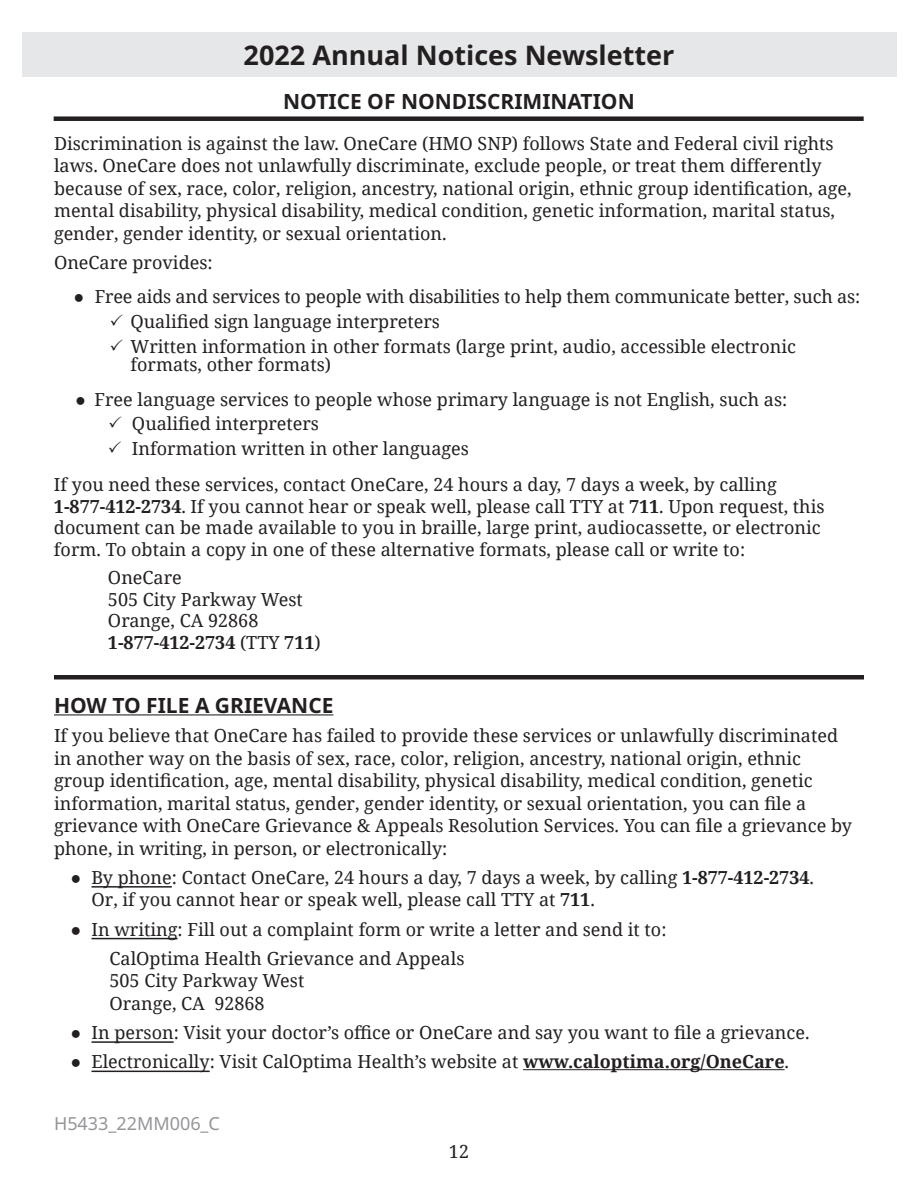
<style>
.page{position:relative;width:918px;height:1188px;background:#fff}
.page>*{position:absolute;margin:0;border:0;box-sizing:border-box;transform-origin:0 0}
.t1{font:700 27px "Noto Sans";color:#231f20}
.t2{font:700 21px "Noto Sans";color:#231f20}
.t3{font:18px/22.5px "Noto Serif";color:#231f20}
.t4{font:18px "Noto Sans";color:#939598}
.s1{font-family:"Times New Roman"}
.s2{font-weight:700}
</style>
<div class="page">
<div style="left:22px;top:33px;width:874px;height:44px;background:#e6e7e9"></div>
<div style="left:54px;top:116px;width:810px;height:5px;background:#231f20"></div>
<div style="left:54px;top:675px;width:810px;height:5px;background:#231f20"></div>
<hr style="left:54px;top:714px;width:279px;height:1px;background:#231f20">
<hr style="left:92px;top:886px;width:80px;height:2px;background:#231f20">
<hr style="left:92px;top:938px;width:86px;height:1px;background:#231f20">
<hr style="left:92px;top:1041px;width:82px;height:2px;background:#231f20">
<hr style="left:523px;top:1069px;width:262px;height:1px;background:#231f20">
<hr style="left:92px;top:1071px;width:118px;height:1px;background:#231f20">
<h1 class="t1" style="left:244px;top:40px;width:432px">2022 Annual Notices Newsletter</h1>
<p class="t2" style="left:283px;top:89px;width:353px">NOTICE OF NONDISCRIMINATION</p>
<p class="t3" style="left:54px;top:131px;width:799px">Discrimination is against the law. OneCare (HMO SNP) follows State and Federal civil rights laws. OneCare does not unlawfully discriminate, exclude people, or treat them differently because of sex, race, color, religion, ancestry, national origin, ethnic group identification, age, mental disability, physical disability, medical condition, genetic information, marital status, gender, gender identity, or sexual orientation.</p>
<p class="t3" style="left:54px;top:251px;width:160px">OneCare provides:</p>
<p class="t3" style="left:73px;top:285px;width:788px"><span class="s1">●</span> Free aids and services to people with disabilities to help them communicate better, such as:</p>
<p class="t3" style="left:109px;top:310px;width:332px">✓ Qualified sign language interpreters</p>
<p class="t3" style="left:130px;top:337px;width:667px;line-height:18px;text-indent:-21px">✓ Written information in other formats (large print, audio, accessible electronic formats, other formats)</p>
<p class="t3" style="left:75px;top:387px;width:714px"><span class="s1">●</span> Free language services to people whose primary language is not English, such as:</p>
<p class="t3" style="left:108px;top:412px;width:213px">✓ Qualified interpreters</p>
<p class="t3" style="left:54px;top:430px;width:724px;line-height:36px;text-indent:54px">✓ Information written in other languages<br>If you need these services, contact OneCare, 24 hours a day, 7 days a week, by calling</p>
<p class="t3" style="left:54px;top:495px;width:772px;line-height:21.6px"><span class="s2">1-877-412-2734</span>. If you cannot hear or speak well, please call TTY at <span class="s2">711</span>. Upon request, this document can be made available to you in braille, large print, audiocassette, or electronic form. To obtain a copy in one of these alternative formats, please call or write to:</p>
<p class="t3" style="left:108px;top:566px;width:214px;line-height:21.6px">OneCare<br>505 City Parkway West<br>Orange, CA 92868<br><span class="s2">1-877-412-2734</span> (TTY <span class="s2">711</span>)</p>
<p class="t2" style="left:54px;top:693px;width:281px">HOW TO FILE A GRIEVANCE</p>
<p class="t3" style="left:54px;top:724px;width:799px">If you believe that OneCare has failed to provide these services or unlawfully discriminated in another way on the basis of sex, race, color, religion, ancestry, national origin, ethnic group identification, age, mental disability, physical disability, medical condition, genetic information, marital status, gender, gender identity, or sexual orientation, you can file a grievance with OneCare Grievance &amp; Appeals Resolution Services. You can file a grievance by phone, in writing, in person, or electronically:</p>
<p class="t3" style="left:92px;top:865px;width:724px;text-indent:-21px"><span class="s1">●</span> By phone: Contact OneCare, 24 hours a day, 7 days a week, by calling <span class="s2">1-877-412-2734</span>.<br>Or, if you cannot hear or speak well, please call TTY at <span class="s2">711</span>.</p>
<p class="t3" style="left:110px;top:914px;width:558px;line-height:29.2px;text-indent:-39px"><span class="s1">●</span> In writing: Fill out a complaint form or write a letter and send it to:<br>CalOptima Health Grievance and Appeals</p>
<p class="t3" style="left:110px;top:969px;width:196px">505 City Parkway West<br>Orange, CA 92868</p>
<p class="t3" style="left:71px;top:1021px;width:740px"><span class="s1">●</span> In person: Visit your doctor’s office or OneCare and say you want to file a grievance.</p>
<p class="t3" style="left:71px;top:1050px;width:720px"><span class="s1">●</span> Electronically: Visit CalOptima Health’s website at <span class="s2">www.caloptima.org/OneCare</span>.</p>
<p class="t4" style="left:54px;top:1113px;width:168px">H5433_22MM006_C</p>
<p class="t3" style="left:449px;top:1140px;width:22px">12</p>
</div>
